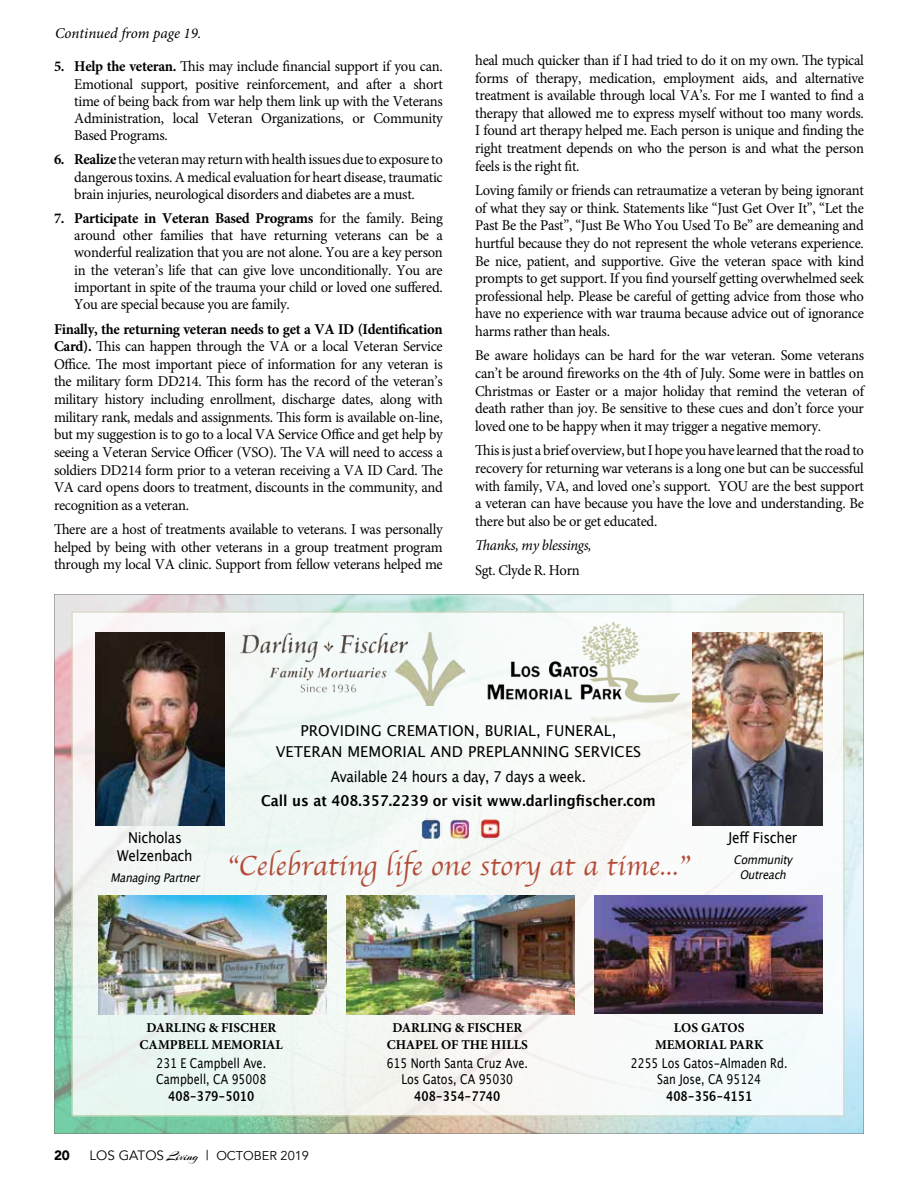
<style>
.page{position:relative;width:918px;height:1188px;background:#fff}
.page>*{position:absolute;margin:0;border:0;box-sizing:border-box;transform-origin:0 0}
.t1{font:28.8px "Apple Chancery";letter-spacing:.01em;color:#b44c38}
.t2{font:15px/17.7px "Minion Pro";letter-spacing:-.02em;color:#000;text-align:justify}
.t3{font:15px/21px "Lucida Grande";letter-spacing:.01em;color:#000;text-align:center}
.t4{font:15px/18px "Lucida Grande";letter-spacing:-.02em;color:#000;text-align:center;scale:.9 1}
.t5{font:700 15px "Lucida Grande";color:#000;scale:.91 1}
.t6{font:italic 15px "Minion Pro";color:#000}
.t7{font:italic 15px "Minion Pro";letter-spacing:-.02em;color:#000}
.t8{font:13.5px/16.2px "Lucida Grande";color:#000;text-align:center;scale:.81 1}
.t9{font:700 13.5px/16.2px "Minion Pro";color:#000;text-align:center}
.t10{font:700 13.5px "Lucida Grande";color:#000;scale:.81 1}
.t11{font:900 13.5px "Avenir";color:#000}
.t12{font:12.75px "Avenir";color:#000}
.t13{font:italic 12px/14.4px "Lucida Grande";color:#000;text-align:center;scale:.9 1}
.s1{font-weight:700}
.s2{font-size:13.5px}
.s3{font-family:"Arizonia";font-size:13.5px}
</style>
<div class="page">
<img style="left:56px;top:596px;width:806px;height:536px">
<div style="left:72px;top:612px;width:772px;height:504px;background:linear-gradient(to right,#ecf4ef,#f9fafa)"></div>
<img style="left:487px;top:621px;width:193px;height:84px">
<img style="left:240px;top:633px;width:224px;height:72px">
<img style="left:693px;top:633px;width:129px;height:192px">
<img style="left:95px;top:633px;width:130px;height:192px">
<img style="left:98px;top:895px;width:228px;height:119px">
<img style="left:347px;top:895px;width:228px;height:119px">
<img style="left:595px;top:895px;width:228px;height:118px">
<img style="left:479px;top:818px;width:22px;height:21px">
<img style="left:450px;top:818px;width:20px;height:22px">
<img style="left:419px;top:818px;width:22px;height:22px">
<p class="t6" style="left:55px;top:23px;width:148px">Continued from page 19.</p>
<p class="t2" style="left:74px;top:58px;width:370px;line-height:17.2px;text-indent:-20px"><span class="s1">5. Help the veteran.</span> This may include financial support if you can.<br>Emotional support, positive reinforcement, and after a short time of being back from war help them link up with the Veterans Administration, local Veteran Organizations, or Community Based Programs.</p>
<p class="t2" style="left:74px;top:151px;width:370px;line-height:17.2px;text-indent:-20px"><span class="s1">6. Realize</span> the veteran may return with health issues due to exposure to dangerous toxins. A medical evaluation for heart disease, traumatic brain injuries, neurological disorders and diabetes are a must.</p>
<p class="t2" style="left:74px;top:210px;width:370px;line-height:17.2px;text-indent:-20px"><span class="s1">7. Participate in Veteran Based Programs</span> for the family. Being around other families that have returning veterans can be a wonderful realization that you are not alone. You are a key person in the veteran’s life that can give love unconditionally. You are important in spite of the trauma your child or loved one suffered.<br>You are special because you are family.</p>
<p class="t2" style="left:54px;top:320px;width:390px"><span class="s1">Finally, the returning veteran needs to get a VA ID (Identification Card).</span> This can happen through the VA or a local Veteran Service Office. The most important piece of information for any veteran is the military form DD214. This form has the record of the veteran’s military history including enrollment, discharge dates, along with military rank, medals and assignments. This form is available on-line, but my suggestion is to go to a local VA Service Office and get help by seeing a Veteran Service Officer (VSO). The VA will need to access a soldiers DD214 form prior to a veteran receiving a VA ID Card. The VA card opens doors to treatment, discounts in the community, and recognition as a veteran.</p>
<p class="t2" style="left:54px;top:521px;width:390px">There are a host of treatments available to veterans. I was personally helped by being with other veterans in a group treatment program through my local VA clinic. Support from fellow veterans helped me</p>
<p class="t2" style="left:475px;top:51px;width:390px">heal much quicker than if I had tried to do it on my own. The typical forms of therapy, medication, employment aids, and alternative treatment is available through local VA’s. For me I wanted to find a therapy that allowed me to express myself without too many words.<br>I found art therapy helped me. Each person is unique and finding the right treatment depends on who the person is and what the person feels is the right fit.</p>
<p class="t2" style="left:475px;top:181px;width:390px">Loving family or friends can retraumatize a veteran by being ignorant of what they say or think. Statements like “Just Get Over It”, “Let the Past Be the Past”, “Just Be Who You Used To Be” are demeaning and hurtful because they do not represent the whole veterans experience.<br>Be nice, patient, and supportive. Give the veteran space with kind prompts to get support. If you find yourself getting overwhelmed seek professional help. Please be careful of getting advice from those who have no experience with war trauma because advice out of ignorance harms rather than heals.</p>
<p class="t2" style="left:475px;top:347px;width:390px">Be aware holidays can be hard for the war veteran. Some veterans can’t be around fireworks on the 4th of July. Some were in battles on Christmas or Easter or a major holiday that remind the veteran of death rather than joy. Be sensitive to these cues and don’t force your loved one to be happy when it may trigger a negative memory.</p>
<p class="t2" style="left:475px;top:442px;width:390px">This is just a brief overview, but I hope you have learned that the road to recovery for returning war veterans is a long one but can be successful with family, VA, and loved one’s support. YOU are the best support a veteran can have because you have the love and understanding. Be there but also be or get educated.</p>
<p class="t7" style="left:475px;top:535px;width:118px">Thanks, my blessings,</p>
<p class="t2" style="left:475px;top:561px;width:106px">Sgt. Clyde R. Horn</p>
<p class="t4" style="left:117px;top:829px;width:85px">Nicholas<br>Welzenbach</p>
<p class="t13" style="left:111px;top:871px;width:105px">ManagingPartner</p>
<p class="t3" style="left:276px;top:720px;width:367px">PROVIDING CREMATION, BURIAL, FUNERAL,<br>VETERAN MEMORIAL AND PREPLANNING SERVICES</p>
<p class="t4" style="left:331px;top:768px;width:285px">Available 24 hours a day, 7 days a week.</p>
<p class="t5" style="left:261px;top:788px;width:435px">Call us at 408.357.2239 or visit www.darlingfischer.com</p>
<h1 class="t1" style="left:227px;top:843px;width:464px">“Celebrating life one story at a time...”</h1>
<p class="t4" style="left:728px;top:829px;width:78px">Jeff Fischer</p>
<p class="t13" style="left:734px;top:853px;width:71px">Community<br>Outreach</p>
<p class="t9" style="left:140px;top:1020px;width:145px">DARLING &amp; FISCHER<br>CAMPBELL MEMORIAL</p>
<p class="t8" style="left:156px;top:1056px;width:137px;text-align:left">231 E Campbell Ave.<br>Campbell, CA 95008</p>
<p class="t10" style="left:168px;top:1085px;width:108px">408-379-5010</p>
<p class="t11" style="left:54px;top:1144px;width:17px">20</p>
<p class="t12" style="left:89px;top:1148px;width:221px"><span class="s2">LOS GATOS</span><span class="s3">Living</span> <span class="s2">|</span> OCTOBER 2019</p>
<p class="t9" style="left:387px;top:1020px;width:143px">DARLING &amp; FISCHER<br>CHAPEL OF THE HILLS</p>
<p class="t8" style="left:387px;top:1056px;width:176px">615 North Santa Cruz Ave.<br>Los Gatos, CA 95030</p>
<p class="t10" style="left:414px;top:1085px;width:108px">408-354-7740</p>
<p class="t9" style="left:655px;top:1020px;width:110px">LOS GATOS<br>MEMORIAL PARK</p>
<p class="t8" style="left:631px;top:1056px;width:195px">2255 Los Gatos-Almaden Rd.<br>San Jose, CA 95124</p>
<p class="t10" style="left:666px;top:1085px;width:108px">408-356-4151</p>
</div>
